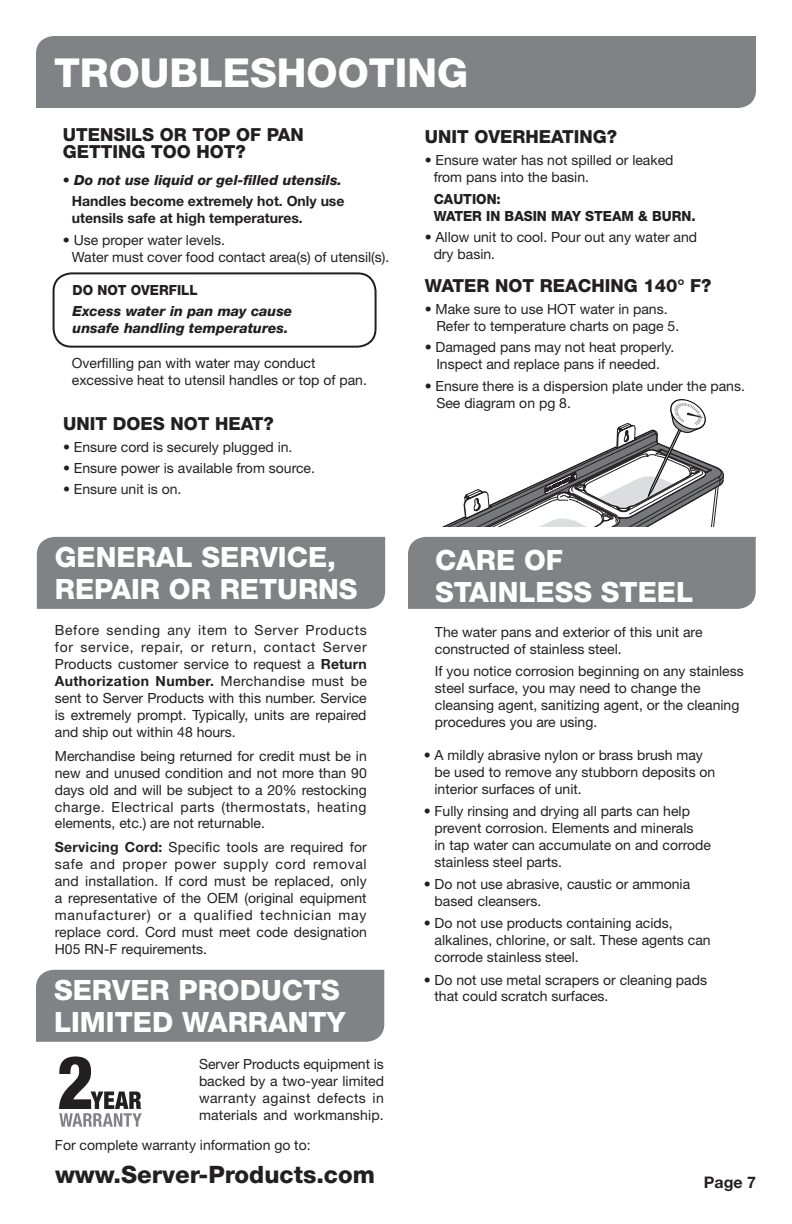
<style>
.page{position:relative;width:792px;height:1224px;background:#fff}
.page>*{position:absolute;margin:0;border:0;box-sizing:border-box;transform-origin:0 0}
.t1{font:800 40px "Helvetica Neue";color:#fff}
.t2{font:800 28px/32px "Helvetica Neue";color:#fff}
.t3{font:800 24px "Helvetica Neue";color:#231f20}
.t4{font:800 18px/17px "Helvetica Neue";color:#231f20}
.t5{font:700 16px "Helvetica Neue";color:#231f20}
.t6{font:14px/17px "Helvetica Neue";color:#231f20}
.t7{font:italic 800 14px/17px "Helvetica Neue";color:#231f20}
.t8{font:700 14px/17px "Helvetica Neue";color:#231f20}
.t9{font:800 14px/17px "Helvetica Neue";color:#231f20;scale:.96 1}
.s1{font-weight:700}
</style>
<div class="page">
<div style="left:37px;top:537px;width:348px;height:72px;background:#808285"></div>
<div style="left:36px;top:970px;width:348px;height:72px;background:#808285"></div>
<svg style="left:59px;top:1056px;width:83px;height:71px"></svg>
<div style="left:408px;top:537px;width:348px;height:72px;background:#808285"></div>
<div style="left:36px;top:36px;width:720px;height:72px;background:#808285"></div>
<svg style="left:444px;top:399px;width:280px;height:127px"></svg>
<div style="left:53px;top:272px;width:324px;height:76px;border:2px solid #231f20;border-radius:18px"></div>
<h1 class="t1" style="left:54px;top:49px;width:416px">TROUBLESHOOTING</h1>
<p class="t4" style="left:63px;top:126px;width:243px">UTENSILS OR TOP OF PAN<br>GETTING TOO HOT?</p>
<p class="t7" style="left:63px;top:172px;width:281px">• Do not use liquid or gel-filled utensils.</p>
<p class="t8" style="left:72px;top:193px;width:274px">Handles become extremely hot. Only use utensils safe at high temperatures.</p>
<p class="t6" style="left:72px;top:231px;width:319px;text-indent:-9px">• Use proper water levels.<br>Water must cover food contact area(s) of utensil(s).</p>
<p class="t9" style="left:73px;top:282px;width:132px">DO NOT OVERFILL</p>
<p class="t7" style="left:73px;top:303px;width:221px">Excess water in pan may cause unsafe handling temperatures.</p>
<p class="t6" style="left:72px;top:355px;width:297px">Overfilling pan with water may conduct excessive heat to utensil handles or top of pan.</p>
<p class="t4" style="left:63px;top:415px;width:212px">UNIT DOES NOT HEAT?</p>
<p class="t6" style="left:63px;top:438px;width:231px">• Ensure cord is securely plugged in.</p>
<p class="t6" style="left:63px;top:459px;width:254px">• Ensure power is available from source.</p>
<p class="t6" style="left:63px;top:481px;width:120px">• Ensure unit is on.</p>
<h2 class="t2" style="left:55px;top:541px;width:304px">GENERAL SERVICE,<br>REPAIR OR RETURNS</h2>
<p class="t6" style="left:55px;top:621px;width:314px;text-align:justify">Before sending any item to Server Products for service, repair, or return, contact Server Products customer service to request a <span class="s1">Return Authorization Number.</span> Merchandise must be sent to Server Products with this number. Service is extremely prompt. Typically, units are repaired and ship out within 48 hours.</p>
<p class="t6" style="left:55px;top:747px;width:314px;text-align:justify">Merchandise being returned for credit must be in new and unused condition and not more than 90 days old and will be subject to a 20% restocking charge. Electrical parts (thermostats, heating elements, etc.) are not returnable.</p>
<p class="t6" style="left:55px;top:838px;width:314px;text-align:justify"><span class="s1">Servicing Cord:</span> Specific tools are required for safe and proper power supply cord removal and installation. If cord must be replaced, only a representative of the OEM (original equipment manufacturer) or a qualified technician may replace cord. Cord must meet code designation H05 RN-F requirements.</p>
<h2 class="t2" style="left:54px;top:974px;width:293px">SERVER PRODUCTS<br>LIMITED WARRANTY</h2>
<p class="t6" style="left:199px;top:1055px;width:186px;text-align:justify">Server Products equipment is backed by a two-year limited warranty against defects in materials and workmanship.</p>
<p class="t6" style="left:55px;top:1137px;width:257px">For complete warranty information go to:</p>
<h3 class="t3" style="left:55px;top:1160px;width:322px">www.Server-Products.com</h3>
<p class="t4" style="left:425px;top:128px;width:194px">UNIT OVERHEATING?</p>
<p class="t6" style="left:434px;top:152px;width:241px;text-indent:-9px">• Ensure water has not spilled or leaked from pans into the basin.</p>
<p class="t9" style="left:434px;top:190px;width:275px">CAUTION:<br>WATER IN BASIN MAY STEAM &amp; BURN.</p>
<p class="t6" style="left:434px;top:228px;width:265px;text-indent:-9px">• Allow unit to cool. Pour out any water and dry basin.</p>
<p class="t4" style="left:425px;top:277px;width:288px">WATER NOT REACHING 140° F?</p>
<p class="t6" style="left:436px;top:300px;width:244px;text-indent:-12px">• Make sure to use HOT water in pans.<br>Refer to temperature charts on page 5.</p>
<p class="t6" style="left:425px;top:339px;width:251px;text-align:center">• Damaged pans may not heat properly.<br>Inspect and replace pans if needed.</p>
<p class="t6" style="left:436px;top:377px;width:310px;text-indent:-12px">• Ensure there is a dispersion plate under the pans.<br>See diagram on pg 8.</p>
<h2 class="t2" style="left:435px;top:544px;width:260px">CARE OF<br>STAINLESS STEEL</h2>
<p class="t6" style="left:435px;top:624px;width:269px">The water pans and exterior of this unit are constructed of stainless steel.</p>
<p class="t6" style="left:435px;top:662px;width:310px">If you notice corrosion beginning on any stainless steel surface, you may need to change the cleansing agent, sanitizing agent, or the cleaning procedures you are using.</p>
<p class="t6" style="left:435px;top:746px;width:282px;text-indent:-11px">• A mildly abrasive nylon or brass brush may be used to remove any stubborn deposits on interior surfaces of unit.</p>
<p class="t6" style="left:435px;top:803px;width:278px;text-indent:-11px">• Fully rinsing and drying all parts can help prevent corrosion. Elements and minerals<br>in tap water can accumulate on and corrode stainless steel parts.</p>
<p class="t6" style="left:435px;top:875px;width:257px;text-indent:-11px">• Do not use abrasive, caustic or ammonia based cleansers.</p>
<p class="t6" style="left:435px;top:915px;width:278px;text-indent:-11px">• Do not use products containing acids, alkalines, chlorine, or salt. These agents can corrode stainless steel.</p>
<p class="t6" style="left:435px;top:971px;width:274px;text-indent:-11px">• Do not use metal scrapers or cleaning pads that could scratch surfaces.</p>
<p class="t5" style="left:704px;top:1172px;width:54px">Page 7</p>
</div>
